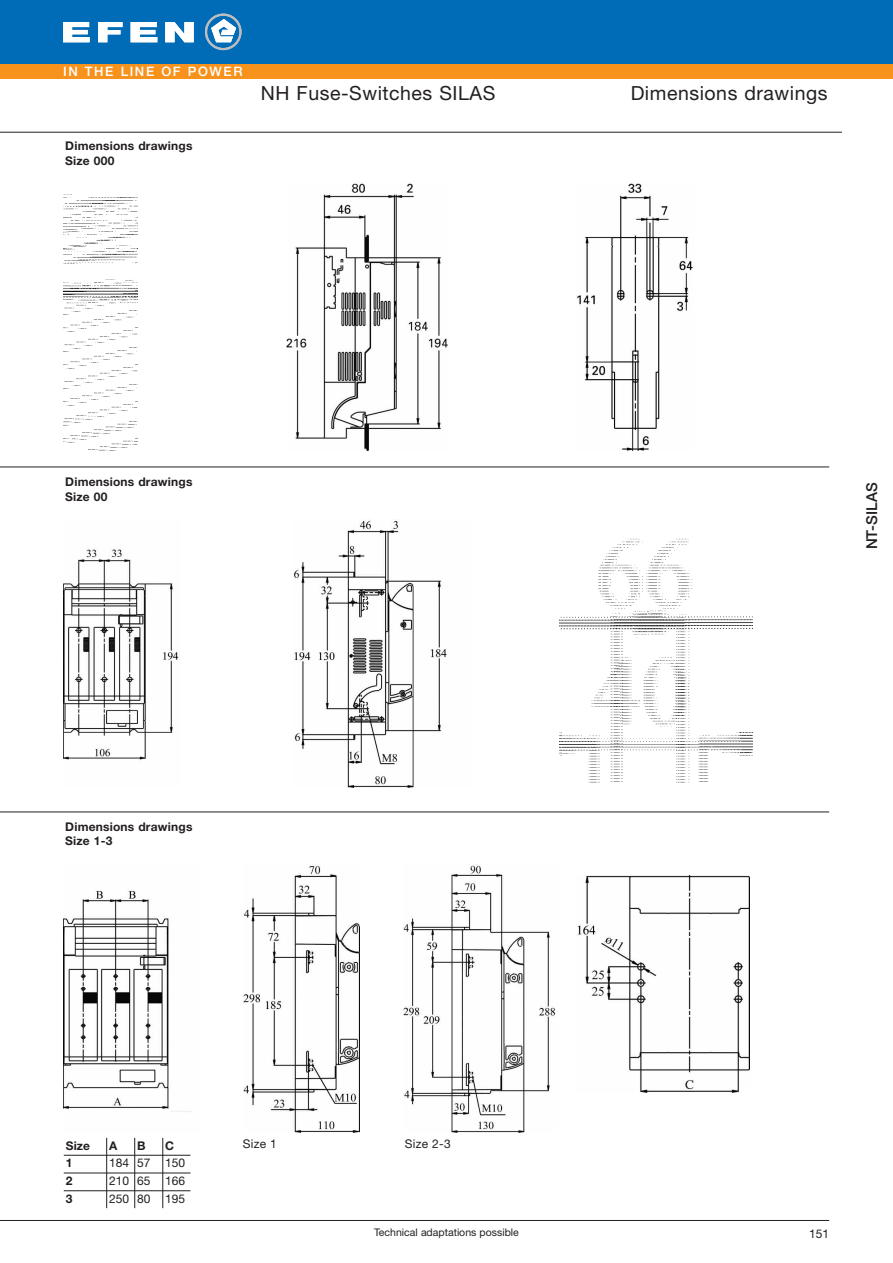
<style>
.page{position:relative;width:893px;height:1263px;background:#fff}
.page>*{position:absolute;margin:0;border:0;box-sizing:border-box;transform-origin:0 0}
.t1{font:19.5px "Helvetica Neue LT";letter-spacing:.03em;color:#231f20}
.t2{font:500 15px "Helvetica Neue LT";letter-spacing:.01em;color:#231f20}
.t3{font:500 13.05px "Helvetica Neue LT";letter-spacing:.12em;color:#fff}
.t4{font:700 12px/14.7px "Helvetica Neue LT";letter-spacing:.015em;color:#231f20}
.t5{font:12px "Helvetica Neue LT";color:#231f20}
.t6{font:10.5px "Helvetica Neue LT";color:#231f20}
</style>
<div class="page">
<div style="left:0;top:64px;width:893px;height:15px;background:#f7931d"></div>
<div style="left:0;top:0;width:893px;height:64px;background:#006cb7"></div>
<hr style="left:0;top:132px;width:842px;height:1px;background:#231f20">
<hr style="left:0;top:1220px;width:829px;height:1px;background:#231f20">
<svg style="left:211px;top:19px;width:25px;height:23px"></svg>
<div style="left:205px;top:14px;width:37px;height:36px;border:2px solid #bcbdc0;border-radius:50%"></div>
<svg style="left:63px;top:22px;width:27px;height:20px"></svg>
<svg style="left:98px;top:22px;width:25px;height:20px"></svg>
<svg style="left:131px;top:22px;width:26px;height:20px"></svg>
<svg style="left:165px;top:22px;width:29px;height:20px"></svg>
<img style="left:64px;top:194px;width:73px;height:257px">
<img style="left:286px;top:183px;width:162px;height:268px">
<img style="left:577px;top:183px;width:116px;height:268px">
<img style="left:64px;top:549px;width:115px;height:211px">
<img style="left:293px;top:519px;width:154px;height:268px">
<img style="left:560px;top:538px;width:193px;height:245px">
<img style="left:64px;top:890px;width:128px;height:222px">
<img style="left:243px;top:864px;width:117px;height:268px">
<img style="left:403px;top:865px;width:153px;height:267px">
<img style="left:577px;top:876px;width:173px;height:217px">
<hr style="left:0;top:467px;width:829px;height:1px;background:#231f20">
<hr style="left:0;top:811px;width:829px;height:1px;background:#231f20">
<hr style="left:106px;top:1138px;width:1px;height:70px;background:#231f20">
<hr style="left:134px;top:1138px;width:1px;height:70px;background:#231f20">
<hr style="left:162px;top:1138px;width:1px;height:70px;background:#231f20">
<hr style="left:64px;top:1155px;width:126px;height:1px;background:#231f20">
<hr style="left:64px;top:1172px;width:126px;height:1px;background:#231f20">
<hr style="left:64px;top:1190px;width:126px;height:1px;background:#231f20">
<p class="t3" style="left:63px;top:66px;width:181px">IN THE LINE OF POWER</p>
<p class="t4" style="left:65px;top:140px;width:129px">Dimensions drawings<br>Size 000</p>
<h1 class="t1" style="left:261px;top:87px;width:236px">NH Fuse-Switches SILAS</h1>
<h1 class="t1" style="left:631px;top:87px;width:198px">Dimensions drawings</h1>
<p class="t4" style="left:65px;top:476px;width:129px">Dimensions drawings<br>Size 00</p>
<p class="t4" style="left:65px;top:820px;width:129px">Dimensions drawings<br>Size 1-3</p>
<p class="t2" style="left:866px;top:549px;width:69px;rotate:-90deg">NT-SILAS</p>
<p class="t4" style="left:66px;top:1139px;width:25px">Size</p>
<p class="t4" style="left:109px;top:1139px;width:10px">A</p>
<p class="t4" style="left:137px;top:1139px;width:10px">B</p>
<p class="t4" style="left:165px;top:1139px;width:10px">C</p>
<p class="t5" style="left:243px;top:1139px;width:35px">Size 1</p>
<p class="t5" style="left:405px;top:1139px;width:47px">Size 2-3</p>
<p class="t4" style="left:66px;top:1157px;width:8px">1</p>
<p class="t5" style="left:109px;top:1159px;width:78px">184 57 150</p>
<p class="t4" style="left:66px;top:1174px;width:8px">2</p>
<p class="t5" style="left:109px;top:1176px;width:78px">210 65 166</p>
<p class="t4" style="left:66px;top:1192px;width:8px">3</p>
<p class="t5" style="left:109px;top:1194px;width:78px">250 80 195</p>
<p class="t6" style="left:374px;top:1229px;width:146px">Technical adaptations possible</p>
<p class="t5" style="left:809px;top:1229px;width:22px">151</p>
</div>
